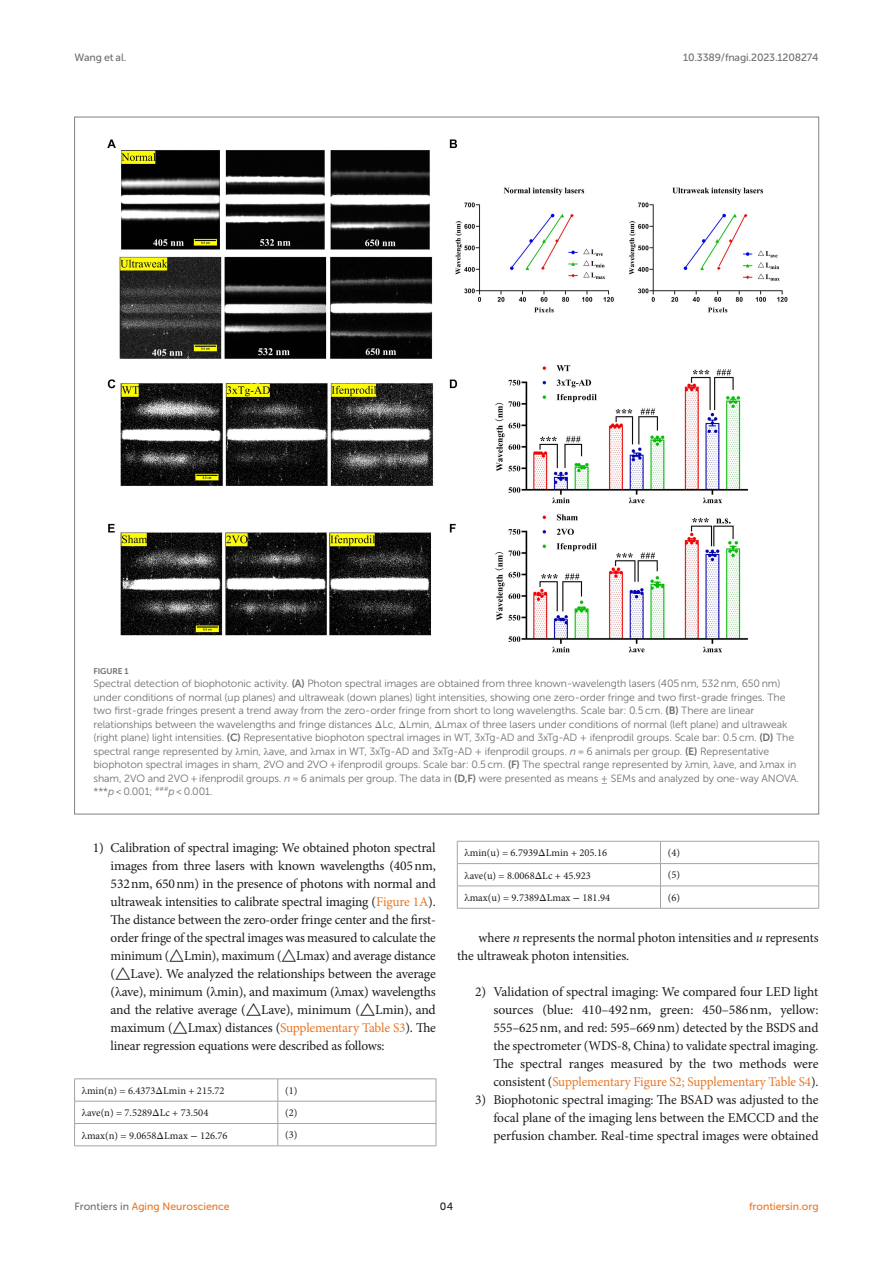
<style>
.page{position:relative;width:893px;height:1263px;background:#fff}
.page>*{position:absolute;margin:0;border:0;box-sizing:border-box;transform-origin:0 0}
.NL_MID{font:13.5px/18px "Minion Pro";letter-spacing:-.01em;color:#1b1c1b;text-align:justify}
.NL_ABV{font:13.5px/18px "Minion Pro";letter-spacing:-.01em;color:#1b1c1b;text-align:justify}
.TEXT{font:13.5px/18px "Minion Pro";letter-spacing:-.01em;color:#1b1c1b}
.FIG_LEG{font:10.5px/13.5px "Museo Sans 300";letter-spacing:-.01em;color:#706f70}
.TB_TX{font:10.5px "Minion Pro";color:#1b1c1b}
.t1{font:10.5px "Museo Sans 500";color:#e87626}
.t2{font:10.5px "Museo Sans 500";letter-spacing:-.015em;color:#706f70}
.t3{font:10.5px "Museo Sans 500";color:#1b1c1b}
.FIG_HD{font:8.25px "Museo Sans 700";letter-spacing:-.01em;color:#706f70}
.s1{font-family:"Museo Sans 700"}
.s2{font-family:"STIX General"}
.s3{font-style:italic}
.s4{color:#e87626}
.s5{color:#706f70}
</style>
<div class="page">
<hr style="left:278px;top:1078px;width:158px;height:1px;background:#a2a3a3">
<hr style="left:278px;top:1101px;width:158px;height:1px;background:#a2a3a3">
<hr style="left:278px;top:1123px;width:158px;height:1px;background:#a2a3a3">
<svg style="left:436px;top:1079px;width:1px;height:67px"></svg>
<hr style="left:278px;top:1145px;width:158px;height:1px;background:#a2a3a3">
<hr style="left:74px;top:1078px;width:204px;height:1px;background:#a2a3a3">
<hr style="left:74px;top:1101px;width:204px;height:1px;background:#a2a3a3">
<hr style="left:74px;top:1123px;width:204px;height:1px;background:#a2a3a3">
<svg style="left:74px;top:1079px;width:1px;height:66px"></svg>
<svg style="left:278px;top:1079px;width:1px;height:67px"></svg>
<hr style="left:74px;top:1145px;width:204px;height:1px;background:#a2a3a3">
<hr style="left:660px;top:841px;width:159px;height:1px;background:#a2a3a3">
<hr style="left:660px;top:863px;width:159px;height:1px;background:#a2a3a3">
<hr style="left:660px;top:886px;width:159px;height:1px;background:#a2a3a3">
<svg style="left:818px;top:841px;width:1px;height:67px"></svg>
<hr style="left:660px;top:908px;width:159px;height:1px;background:#a2a3a3">
<hr style="left:457px;top:841px;width:203px;height:1px;background:#a2a3a3">
<hr style="left:457px;top:863px;width:203px;height:1px;background:#a2a3a3">
<hr style="left:457px;top:886px;width:203px;height:1px;background:#a2a3a3">
<svg style="left:457px;top:841px;width:1px;height:67px"></svg>
<svg style="left:660px;top:841px;width:1px;height:67px"></svg>
<hr style="left:457px;top:908px;width:203px;height:1px;background:#a2a3a3">
<img style="left:107px;top:139px;width:681px;height:514px">
<p class="t2" style="left:74px;top:51px;width:53px">Wang et al.</p>
<p class="t2" style="left:683px;top:51px;width:137px">10.3389/fnagi.2023.1208274</p>
<p class="FIG_HD" style="left:94px;top:666px;width:37px">FIGURE 1</p>
<p class="FIG_LEG" style="left:94px;top:677px;width:707px">Spectral detection of biophotonic activity. <span class="s1">(A)</span> Photon spectral images are obtained from three known-wavelength lasers (405 nm, 532 nm, 650 nm) under conditions of normal (up planes) and ultraweak (down planes) light intensities, showing one zero-order fringe and two first-grade fringes. The two first-grade fringes present a trend away from the zero-order fringe from short to long wavelengths. Scale bar: 0.5 cm. <span class="s1">(B)</span> There are linear relationships between the wavelengths and fringe distances <span class="s2">Δ</span>Lc, <span class="s2">Δ</span>Lmin, <span class="s2">Δ</span>Lmax of three lasers under conditions of normal (left plane) and ultraweak (right plane) light intensities. <span class="s1">(C)</span> Representative biophoton spectral images in WT, 3xTg-AD and 3xTg-AD + ifenprodil groups. Scale bar: 0.5 cm. <span class="s1">(D)</span> The spectral range represented by <span class="s2">λ</span>min, <span class="s2">λ</span>ave, and <span class="s2">λ</span>max in WT, 3xTg-AD and 3xTg-AD + ifenprodil groups. <span class="s3">n</span> = 6 animals per group. <span class="s1">(E)</span> Representative biophoton spectral images in sham, 2VO and 2VO + ifenprodil groups. Scale bar: 0.5 cm. <span class="s1">(F)</span> The spectral range represented by <span class="s2">λ</span>min, <span class="s2">λ</span>ave, and <span class="s2">λ</span>max in sham, 2VO and 2VO + ifenprodil groups. <span class="s3">n</span> = 6 animals per group. The data in <span class="s1">(D,F)</span> were presented as means ± SEMs and analyzed by one-way ANOVA. ***<span class="s3">p</span> &lt; 0.001; <sup>###</sup><span class="s3">p</span> &lt; 0.001.</p>
<p class="NL_MID" style="left:111px;top:839px;width:327px;text-indent:-18px">1) Calibration of spectral imaging: We obtained photon spectral images from three lasers with known wavelengths (405nm, 532nm, 650nm) in the presence of photons with normal and ultraweak intensities to calibrate spectral imaging (<span class="s4">Figure 1A</span>).<br>The distance between the zero-order fringe center and the first&shy;order fringe of the spectral images was measured to calculate the minimum (<span class="s2">△</span>Lmin), maximum (<span class="s2">△</span>Lmax) and average distance (<span class="s2">△</span>Lave). We analyzed the relationships between the average (<span class="s2">λ</span>ave), minimum (<span class="s2">λ</span>min), and maximum (<span class="s2">λ</span>max) wavelengths and the relative average (<span class="s2">△</span>Lave), minimum (<span class="s2">△</span>Lmin), and maximum (<span class="s2">△</span>Lmax) distances (<span class="s4">Supplementary Table S3</span>). The linear regression equations were described as follows:</p>
<p class="TB_TX" style="left:82px;top:1083px;width:144px"><span class="s2">λ</span>min(n) = 6.4373<span class="s2">Δ</span>Lmin + 215.72</p>
<p class="TB_TX" style="left:285px;top:1083px;width:14px">(1)</p>
<p class="TB_TX" style="left:82px;top:1106px;width:128px"><span class="s2">λ</span>ave(n) = 7.5289<span class="s2">Δ</span>Lc + 73.504</p>
<p class="TB_TX" style="left:285px;top:1106px;width:14px">(2)</p>
<p class="TB_TX" style="left:82px;top:1128px;width:147px"><span class="s2">λ</span>max(n) = 9.0658<span class="s2">Δ</span>Lmax <span class="s2">−</span> 126.76</p>
<p class="TB_TX" style="left:285px;top:1128px;width:14px">(3)</p>
<p class="TB_TX" style="left:464px;top:846px;width:144px"><span class="s2">λ</span>min(u) = 6.7939<span class="s2">Δ</span>Lmin + 205.16</p>
<p class="TB_TX" style="left:668px;top:846px;width:14px">(4)</p>
<p class="TB_TX" style="left:464px;top:868px;width:128px"><span class="s2">λ</span>ave(u) = 8.0068<span class="s2">Δ</span>Lc + 45.923</p>
<p class="TB_TX" style="left:668px;top:868px;width:14px">(5)</p>
<p class="TB_TX" style="left:464px;top:891px;width:147px"><span class="s2">λ</span>max(u) = 9.7389<span class="s2">Δ</span>Lmax <span class="s2">−</span> 181.94</p>
<p class="TB_TX" style="left:668px;top:890px;width:14px">(6)</p>
<p class="TEXT" style="left:457px;top:929px;width:363px;text-indent:21px">where <span class="s3">n</span> represents the normal photon intensities and <span class="s3">u</span> represents the ultraweak photon intensities.</p>
<p class="NL_ABV" style="left:493px;top:983px;width:327px;text-indent:-18px">2) Validation of spectral imaging: We compared four LED light sources (blue: 410–492nm, green: 450–586nm, yellow:<br>555–625nm, and red: 595–669nm) detected by the BSDS and the spectrometer (WDS-8, China) to validate spectral imaging.<br>The spectral ranges measured by the two methods were consistent (<span class="s4">Supplementary Figure S2; Supplementary Table S4</span>).</p>
<p class="NL_MID" style="left:493px;top:1091px;width:327px;text-indent:-18px">3) Biophotonic spectral imaging: The BSAD was adjusted to the focal plane of the imaging lens between the EMCCD and the perfusion chamber. Real-time spectral images were obtained</p>
<p class="t1" style="left:74px;top:1200px;width:157px"><span class="s5">Frontiers in</span> Aging Neuroscience</p>
<p class="t3" style="left:440px;top:1200px;width:15px">04</p>
<p class="t1" style="left:749px;top:1200px;width:71px">frontiersin.org</p>
</div>
